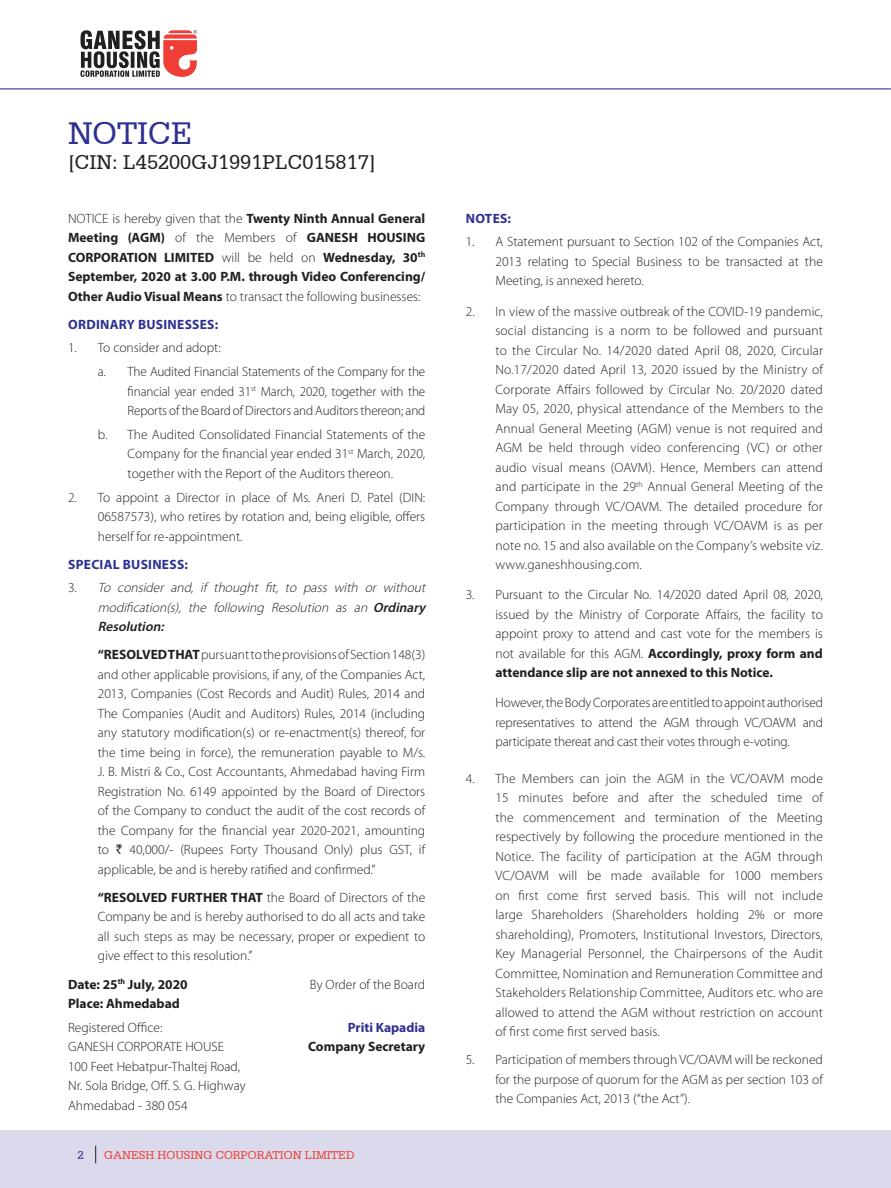
<style>
.page{position:relative;width:891px;height:1188px;background:#fff}
.page>*{position:absolute;margin:0;border:0;box-sizing:border-box;transform-origin:0 0}
.Main_Head{font:33px "Serifa BT";color:#2e3092}
.Main_Sub_Head{font:21px "Serifa BT";color:#231f20}
.Bullet_11{font:300 13.5px/19.5px "Myriad Pro";color:#231f20;text-align:justify}
.H1_Text{font:300 13.5px/19.5px "Myriad Pro";color:#231f20;text-align:justify}
.btt{font:700 13.5px/19.5px "Myriad Pro";color:#231f20;text-align:justify}
.Bullet_22{font:300 13.5px/19.5px "Myriad Pro";letter-spacing:-.01em;color:#231f20;text-align:justify}
.btt-2{font:300 13.5px "Myriad Pro";color:#231f20}
.Bullet_11-2{font:italic 300 13.5px/19.5px "Myriad Pro";color:#231f20;text-align:justify}
.H11{font:700 13.5px "Myriad Pro";letter-spacing:.02em;color:#2e3092}
.btt-3{font:700 13.5px "Myriad Pro";color:#2e3092}
.Body_Sub_Head{font:12px "Serifa BT";color:#ee3e35}
.Body_Sub_Head-2{font:12px "Serifa BT";color:#2e3092}
.s1{font-weight:300}
.s2{font-style:normal}
.s3{font-weight:600}
.s4{font-weight:700}
.s5{font-family:"Rupee";font-weight:400}
</style>
<div class="page">
<div style="left:0;top:1131px;width:891px;height:57px;background:#dbd9ec"></div>
<hr style="left:0;top:88px;width:891px;height:1px;background:#2e3092">
<svg style="left:95px;top:1146px;width:1px;height:17px"></svg>
<svg style="left:80px;top:30px;width:117px;height:47px"></svg>
<p class="Main_Head" style="left:68px;top:114px;width:126px">NOTICE</p>
<p class="Main_Sub_Head" style="left:68px;top:150px;width:309px">[CIN: L45200GJ1991PLC015817]</p>
<p class="btt" style="left:68px;top:208px;width:359px"><span class="s1">NOTICE is hereby given that the</span> Twenty Ninth Annual General Meeting (AGM) <span class="s1">of the Members of</span> GANESH HOUSING CORPORATION LIMITED <span class="s1">will be held on</span> Wednesday, 30<sup>th </sup>September, 2020 at 3.00 P.M. through Video Conferencing/ Other Audio Visual Means <span class="s1">to transact the following businesses:</span></p>
<p class="H11" style="left:68px;top:315px;width:152px">ORDINARY BUSINESSES:</p>
<p class="Bullet_11" style="left:68px;top:338px;width:154px">1. To consider and adopt:</p>
<p class="Bullet_22" style="left:128px;top:362px;width:299px;text-indent:-30px">a. The Audited Financial Statements of the Company for the financial year ended 31<sup>st</sup> March, 2020, together with the Reports of the Board of Directors and Auditors thereon; and</p>
<p class="Bullet_22" style="left:128px;top:425px;width:299px;text-indent:-30px">b. The Audited Consolidated Financial Statements of the Company for the financial year ended 31<sup>st</sup> March, 2020, together with the Report of the Auditors thereon.</p>
<p class="Bullet_11" style="left:98px;top:488px;width:329px;text-indent:-30px">2. To appoint a Director in place of Ms. Aneri D. Patel (DIN:<br>06587573), who retires by rotation and, being eligible, offers herself for re-appointment.</p>
<p class="H11" style="left:68px;top:555px;width:121px">SPECIAL BUSINESS:</p>
<p class="Bullet_11-2" style="left:98px;top:578px;width:332px;text-indent:-30px"><span class="s2">3 .</span> To consider and, if thought fit, to pass with or without modification(s), the following Resolution as an <span class="s3">Ordinary Resolution:</span></p>
<p class="H1_Text" style="left:98px;top:645px;width:329px"><span class="s4">“RESOLVED THAT</span> pursuant to the provisions of Section 148(3) and other applicable provisions, if any, of the Companies Act, 2013, Companies (Cost Records and Audit) Rules, 2014 and The Companies (Audit and Auditors) Rules, 2014 (including any statutory modification(s) or re-enactment(s) thereof, for the time being in force), the remuneration payable to M/s.<br>J. B. Mistri &amp; Co., Cost Accountants, Ahmedabad having Firm Registration No. 6149 appointed by the Board of Directors of the Company to conduct the audit of the cost records of the Company for the financial year 2020-2021, amounting to <span class="s5">`</span> 40,000/- (Rupees Forty Thousand Only) plus GST, if applicable, be and is hereby ratified and confirmed.”</p>
<p class="H1_Text" style="left:98px;top:888px;width:329px"><span class="s4">“RESOLVED FURTHER THAT</span> the Board of Directors of the Company be and is hereby authorised to do all acts and take all such steps as may be necessary, proper or expedient to give effect to this resolution.”</p>
<p class="btt" style="left:68px;top:974px;width:121px">Date: 25<sup>th</sup> July, 2020</p>
<p class="btt-2" style="left:310px;top:977px;width:117px">By Order of the Board</p>
<p class="btt" style="left:68px;top:993px;width:113px">Place: Ahmedabad</p>
<p class="btt-2" style="left:68px;top:1020px;width:96px">Registered Office:</p>
<p class="btt-3" style="left:348px;top:1018px;width:79px">Priti Kapadia</p>
<p class="btt-2" style="left:68px;top:1039px;width:157px">GANESH CORPORATE HOUSE</p>
<p class="btt" style="left:308px;top:1037px;width:119px">Company Secretary</p>
<p class="btt-2" style="left:68px;top:1059px;width:174px">100 Feet Hebatpur-Thaltej Road,</p>
<p class="btt-2" style="left:68px;top:1078px;width:179px">Nr. Sola Bridge, Off. S. G. Highway</p>
<p class="btt-2" style="left:68px;top:1098px;width:121px">Ahmedabad - 380 054</p>
<p class="Body_Sub_Head-2" style="left:78px;top:1148px;width:8px">2</p>
<p class="Body_Sub_Head" style="left:104px;top:1148px;width:252px">GANESH HOUSING CORPORATION LIMITED</p>
<p class="H11" style="left:466px;top:209px;width:47px">NOTES:</p>
<p class="Bullet_11" style="left:495px;top:232px;width:329px;text-indent:-30px">1. A Statement pursuant to Section 102 of the Companies Act, 2013 relating to Special Business to be transacted at the Meeting, is annexed hereto.</p>
<p class="Bullet_11" style="left:495px;top:302px;width:329px;text-indent:-30px">2. In view of the massive outbreak of the COVID-19 pandemic, social distancing is a norm to be followed and pursuant to the Circular No. 14/2020 dated April 08, 2020, Circular No.17/2020 dated April 13, 2020 issued by the Ministry of Corporate Affairs followed by Circular No. 20/2020 dated May 05, 2020, physical attendance of the Members to the Annual General Meeting (AGM) venue is not required and AGM be held through video conferencing (VC) or other audio visual means (OAVM). Hence, Members can attend and participate in the 29<sup>th</sup> Annual General Meeting of the Company through VC/OAVM. The detailed procedure for participation in the meeting through VC/OAVM is as per note no. 15 and also available on the Company’s website viz. www.ganeshhousing.com.</p>
<p class="Bullet_11" style="left:495px;top:585px;width:329px;text-indent:-30px">3. Pursuant to the Circular No. 14/2020 dated April 08, 2020, issued by the Ministry of Corporate Affairs, the facility to appoint proxy to attend and cast vote for the members is not available for this AGM. <span class="s4">Accordingly, proxy form and attendance slip are not annexed to this Notice.</span></p>
<p class="H1_Text" style="left:495px;top:693px;width:329px">However, the Body Corporates are entitled to appoint authorised representatives to attend the AGM through VC/OAVM and participate thereat and cast their votes through e-voting.</p>
<p class="Bullet_11" style="left:495px;top:769px;width:329px;text-indent:-30px">4. The Members can join the AGM in the VC/OAVM mode 15 minutes before and after the scheduled time of the commencement and termination of the Meeting respectively by following the procedure mentioned in the Notice. The facility of participation at the AGM through VC/OAVM will be made available for 1000 members on first come first served basis. This will not include large Shareholders (Shareholders holding 2% or more shareholding), Promoters, Institutional Investors, Directors, Key Managerial Personnel, the Chairpersons of the Audit Committee, Nomination and Remuneration Committee and Stakeholders Relationship Committee, Auditors etc. who are allowed to attend the AGM without restriction on account of first come first served basis.</p>
<p class="Bullet_11" style="left:495px;top:1050px;width:329px;text-indent:-30px">5. Participation of members through VC/OAVM will be reckoned for the purpose of quorum for the AGM as per section 103 of the Companies Act, 2013 (“the Act”).</p>
</div>
